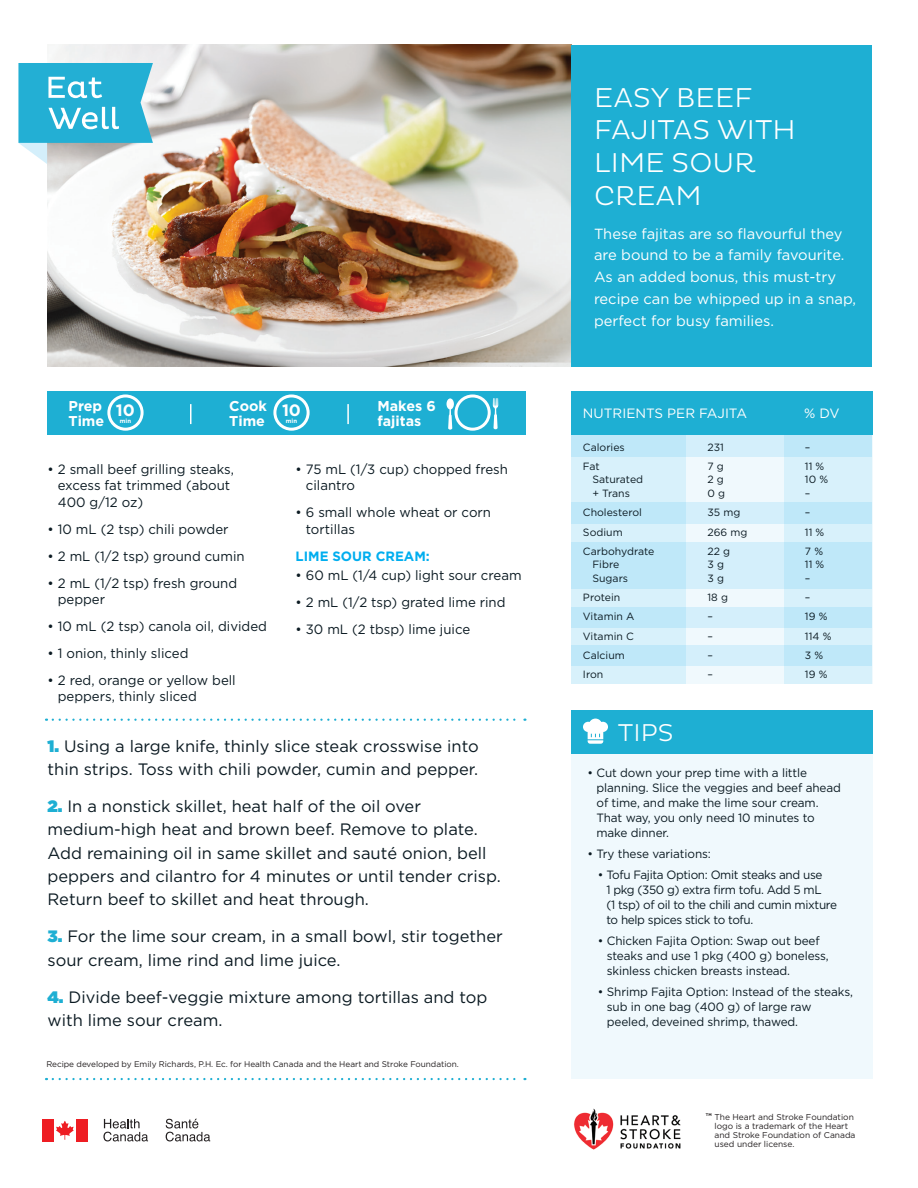
<style>
.page{position:relative;width:918px;height:1188px;background:#fff}
.page>*{position:absolute;margin:0;border:0;box-sizing:border-box;transform-origin:0 0}
.t1{font:300 27.75px/32.7px "Pluto";letter-spacing:.005em;color:#fff}
.t2{font:300 24.75px "Pluto";color:#fff}
.t3{font:16.5px/23.2px "Gotham";color:#0b1a22}
.t4{font:700 16.5px "Gotham";color:#fff}
.t5{font:14.7px/21.9px "Gotham";color:#fff}
.t6{font:700 14.25px "Gotham";color:#fff}
.t7{font:13.5px/16.2px "Gotham";color:#0b1a22}
.t8{font:13.5px "Gotham";color:#fff}
.t9{font:700 13.5px "Gotham";color:#00aeef}
.t10{font:12px/15px "Gotham";letter-spacing:-.01em;color:#0b1a22}
.t11{font:12px/15px "Gotham";letter-spacing:-.03em;color:#0b1a22}
.t12{font:10.5px "Gotham";color:#0b1a22}
.t13{font:8.4px "Gotham";color:#231f20}
.t14{font:8.25px "Gotham";letter-spacing:-.005em;color:#231f20}
.t15{font:700 6px "Gotham";color:#fff}
.t16{font:700 3.9px "Gotham";color:#231f20}
.s1{font-weight:900;color:#1eafd3}
</style>
<div class="page">
<div style="left:571px;top:710px;width:301px;height:369px;background:#f0f9fd"></div>
<div style="left:42px;top:1119px;width:11px;height:22px;background:#ee1d23"></div>
<div style="left:77px;top:1119px;width:11px;height:22px;background:#ee1d23"></div>
<svg style="left:56px;top:1121px;width:18px;height:19px"></svg>
<svg style="left:166px;top:1119px;width:44px;height:22px"></svg>
<svg style="left:103px;top:1119px;width:45px;height:22px"></svg>
<img style="left:574px;top:1108px;width:107px;height:42px">
<img style="left:48px;top:45px;width:523px;height:322px">
<div style="left:571px;top:45px;width:301px;height:322px;background:#1eafd3"></div>
<div style="left:571px;top:391px;width:301px;height:293px;background:#f0f9fd"></div>
<div style="left:571px;top:435px;width:301px;height:22px;background:#d4effb"></div>
<div style="left:571px;top:502px;width:301px;height:21px;background:#d4effb"></div>
<div style="left:571px;top:542px;width:301px;height:47px;background:#d4effb"></div>
<div style="left:571px;top:608px;width:301px;height:20px;background:#d4effb"></div>
<div style="left:571px;top:646px;width:301px;height:20px;background:#d4effb"></div>
<div style="left:571px;top:391px;width:301px;height:44px;background:#1eafd3"></div>
<div style="left:571px;top:710px;width:301px;height:44px;background:#1eafd3"></div>
<div style="left:571px;top:435px;width:115px;height:249px;background:linear-gradient(to right,#cbecfa,#cbecfa)"></div>
<div style="left:785px;top:435px;width:87px;height:249px;background:linear-gradient(to right,#cbecfa,#cbecfa)"></div>
<svg style="left:18px;top:63px;width:135px;height:101px"></svg>
<div style="left:48px;top:391px;width:478px;height:44px;background:#1eafd3"></div>
<div style="left:107px;top:394px;width:37px;height:37px;border:3px solid #fff;border-radius:50%"></div>
<div style="left:273px;top:394px;width:37px;height:37px;border:3px solid #fff;border-radius:50%"></div>
<div style="left:455px;top:394px;width:36px;height:37px;border:3px solid #fff;border-radius:50%"></div>
<svg style="left:493px;top:398px;width:5px;height:31px"></svg>
<svg style="left:447px;top:398px;width:7px;height:32px"></svg>
<svg style="left:190px;top:404px;width:1px;height:20px"></svg>
<hr style="left:347px;top:404px;width:2px;height:20px;background:#fff">
<svg style="left:583px;top:719px;width:25px;height:25px"></svg>
<svg style="left:53px;top:1078px;width:472px;height:2px"></svg>
<svg style="left:53px;top:719px;width:472px;height:2px"></svg>
<p class="t6" style="left:69px;top:398px;width:35px">Prep</p>
<p class="t6" style="left:69px;top:413px;width:37px">Time</p>
<p class="t4" style="left:116px;top:400px;width:21px">10</p>
<p class="t15" style="left:120px;top:418px;width:13px">min</p>
<p class="t6" style="left:229px;top:398px;width:39px">Cook</p>
<p class="t6" style="left:229px;top:413px;width:37px">Time</p>
<p class="t4" style="left:282px;top:400px;width:21px">10</p>
<p class="t15" style="left:286px;top:418px;width:13px">min</p>
<p class="t6" style="left:377px;top:398px;width:60px">Makes 6</p>
<p class="t6" style="left:377px;top:413px;width:45px">fajitas</p>
<p class="t7" style="left:58px;top:461px;width:178px;text-indent:-10px">• 2 small beef grilling steaks, excess fat trimmed (about<br>400 g/12 oz)</p>
<p class="t7" style="left:48px;top:520px;width:183px">• 10 mL (2 tsp) chili powder</p>
<p class="t7" style="left:48px;top:547px;width:199px">• 2 mL (1/2 tsp) ground cumin</p>
<p class="t7" style="left:58px;top:574px;width:181px;text-indent:-10px">• 2 mL (1/2 tsp) fresh ground pepper</p>
<p class="t7" style="left:48px;top:618px;width:221px">• 10 mL (2 tsp) canola oil, divided</p>
<p class="t7" style="left:48px;top:645px;width:142px">• 1 onion, thinly sliced</p>
<p class="t7" style="left:58px;top:672px;width:179px;text-indent:-10px">• 2 red, orange or yellow bell peppers, thinly sliced</p>
<p class="t7" style="left:306px;top:461px;width:204px;text-indent:-10px">• 75 mL (1/3 cup) chopped fresh cilantro</p>
<p class="t7" style="left:306px;top:504px;width:187px;text-indent:-10px">• 6 small whole wheat or corn tortillas</p>
<p class="t9" style="left:296px;top:548px;width:136px">LIME SOUR CREAM:</p>
<p class="t7" style="left:296px;top:567px;width:228px">• 60 mL (1/4 cup) light sour cream</p>
<p class="t7" style="left:296px;top:594px;width:212px">• 2 mL (1/2 tsp) grated lime rind</p>
<p class="t7" style="left:296px;top:621px;width:176px">• 30 mL (2 tbsp) lime juice</p>
<p class="t3" style="left:48px;top:734px;width:433px"><span class="s1">1.</span> Using a large knife, thinly slice steak crosswise into thin strips. Toss with chili powder, cumin and pepper.</p>
<p class="t3" style="left:48px;top:794px;width:455px"><span class="s1">2.</span> In a nonstick skillet, heat half of the oil over medium-high heat and brown beef. Remove to plate.<br>Add remaining oil in same skillet and sauté onion, bell peppers and cilantro for 4 minutes or until tender crisp.<br>Return beef to skillet and heat through.</p>
<p class="t3" style="left:48px;top:925px;width:457px"><span class="s1">3.</span> For the lime sour cream, in a small bowl, stir together sour cream, lime rind and lime juice.</p>
<p class="t3" style="left:48px;top:985px;width:442px"><span class="s1">4.</span> Divide beef-veggie mixture among tortillas and top with lime sour cream.</p>
<p class="t14" style="left:46px;top:1060px;width:414px">Recipe developed by Emily Richards, P.H. Ec. for Health Canada and the Heart and Stroke Foundation.</p>
<p class="t1" style="left:594px;top:81px;width:203px">EASY BEEF<br>FAJITAS WITH<br>LIME SOUR<br>CREAM</p>
<p class="t5" style="left:594px;top:222px;width:264px">These fajitas are so flavourful they are bound to be a family favourite.<br>As an added bonus, this must-try recipe can be whipped up in a snap, perfect for busy families.</p>
<p class="t8" style="left:583px;top:406px;width:166px">NUTRIENTS PER FAJITA</p>
<p class="t8" style="left:804px;top:406px;width:37px">% DV</p>
<p class="t12" style="left:583px;top:441px;width:43px">Calories</p>
<p class="t12" style="left:707px;top:441px;width:18px">231</p>
<p class="t12" style="left:805px;top:441px;width:7px">–</p>
<p class="t12" style="left:583px;top:460px;width:18px">Fat</p>
<p class="t12" style="left:707px;top:460px;width:18px">7 g</p>
<p class="t12" style="left:805px;top:460px;width:21px">11 %</p>
<p class="t12" style="left:592px;top:474px;width:52px">Saturated</p>
<p class="t12" style="left:707px;top:474px;width:18px">2 g</p>
<p class="t12" style="left:805px;top:474px;width:25px">10 %</p>
<p class="t12" style="left:592px;top:487px;width:39px">+ Trans</p>
<p class="t12" style="left:707px;top:487px;width:19px">0 g</p>
<p class="t12" style="left:805px;top:487px;width:7px">–</p>
<p class="t12" style="left:583px;top:507px;width:60px">Cholesterol</p>
<p class="t12" style="left:707px;top:507px;width:34px">35 mg</p>
<p class="t12" style="left:805px;top:507px;width:7px">–</p>
<p class="t12" style="left:583px;top:526px;width:41px">Sodium</p>
<p class="t12" style="left:707px;top:526px;width:41px">266 mg</p>
<p class="t12" style="left:805px;top:526px;width:21px">11 %</p>
<p class="t12" style="left:583px;top:545px;width:73px">Carbohydrate</p>
<p class="t12" style="left:707px;top:545px;width:24px">22 g</p>
<p class="t12" style="left:805px;top:545px;width:20px">7 %</p>
<p class="t12" style="left:592px;top:559px;width:28px">Fibre</p>
<p class="t12" style="left:707px;top:559px;width:18px">3 g</p>
<p class="t12" style="left:805px;top:559px;width:21px">11 %</p>
<p class="t12" style="left:592px;top:572px;width:37px">Sugars</p>
<p class="t12" style="left:707px;top:572px;width:18px">3 g</p>
<p class="t12" style="left:805px;top:572px;width:7px">–</p>
<p class="t12" style="left:583px;top:592px;width:39px">Protein</p>
<p class="t12" style="left:707px;top:592px;width:22px">18 g</p>
<p class="t12" style="left:805px;top:592px;width:7px">–</p>
<p class="t12" style="left:583px;top:611px;width:53px">Vitamin A</p>
<p class="t12" style="left:707px;top:611px;width:7px">–</p>
<p class="t12" style="left:805px;top:611px;width:24px">19 %</p>
<p class="t12" style="left:583px;top:630px;width:52px">Vitamin C</p>
<p class="t12" style="left:707px;top:630px;width:7px">–</p>
<p class="t12" style="left:805px;top:630px;width:28px">114 %</p>
<p class="t12" style="left:583px;top:649px;width:43px">Calcium</p>
<p class="t12" style="left:707px;top:649px;width:7px">–</p>
<p class="t12" style="left:805px;top:649px;width:20px">3 %</p>
<p class="t12" style="left:583px;top:669px;width:22px">Iron</p>
<p class="t12" style="left:707px;top:669px;width:7px">–</p>
<p class="t12" style="left:805px;top:669px;width:24px">19 %</p>
<p class="t2" style="left:618px;top:719px;width:57px">TIPS</p>
<p class="t10" style="left:597px;top:765px;width:246px;text-indent:-9px">• Cut down your prep time with a little planning. Slice the veggies and beef ahead of time, and make the lime sour cream.<br>That way, you only need 10 minutes to make dinner.</p>
<p class="t10" style="left:588px;top:846px;width:125px">• Try these variations:</p>
<p class="t11" style="left:606px;top:867px;width:232px;text-indent:-8px">• Tofu Fajita Option: Omit steaks and use<br>1 pkg (350 g) extra firm tofu. Add 5 mL<br>(1 tsp) of oil to the chili and cumin mixture to help spices stick to tofu.</p>
<p class="t10" style="left:607px;top:933px;width:223px;text-indent:-9px">• Chicken Fajita Option: Swap out beef steaks and use 1 pkg (400 g) boneless, skinless chicken breasts instead.</p>
<p class="t10" style="left:607px;top:984px;width:248px;text-indent:-9px">• Shrimp Fajita Option: Instead of the steaks, sub in one bag (400 g) of large raw peeled, deveined shrimp, thawed.</p>
<p class="t16" style="left:706px;top:1113px;width:7px">TM</p>
<p class="t13" style="left:715px;top:1112px;width:141px">The Heart and Stroke Foundation</p>
<p class="t13" style="left:715px;top:1121px;width:135px">logo is a trademark of the Heart</p>
<p class="t13" style="left:715px;top:1130px;width:142px">and Stroke Foundation of Canada</p>
<p class="t13" style="left:715px;top:1139px;width:81px">used under license.</p>
</div>
